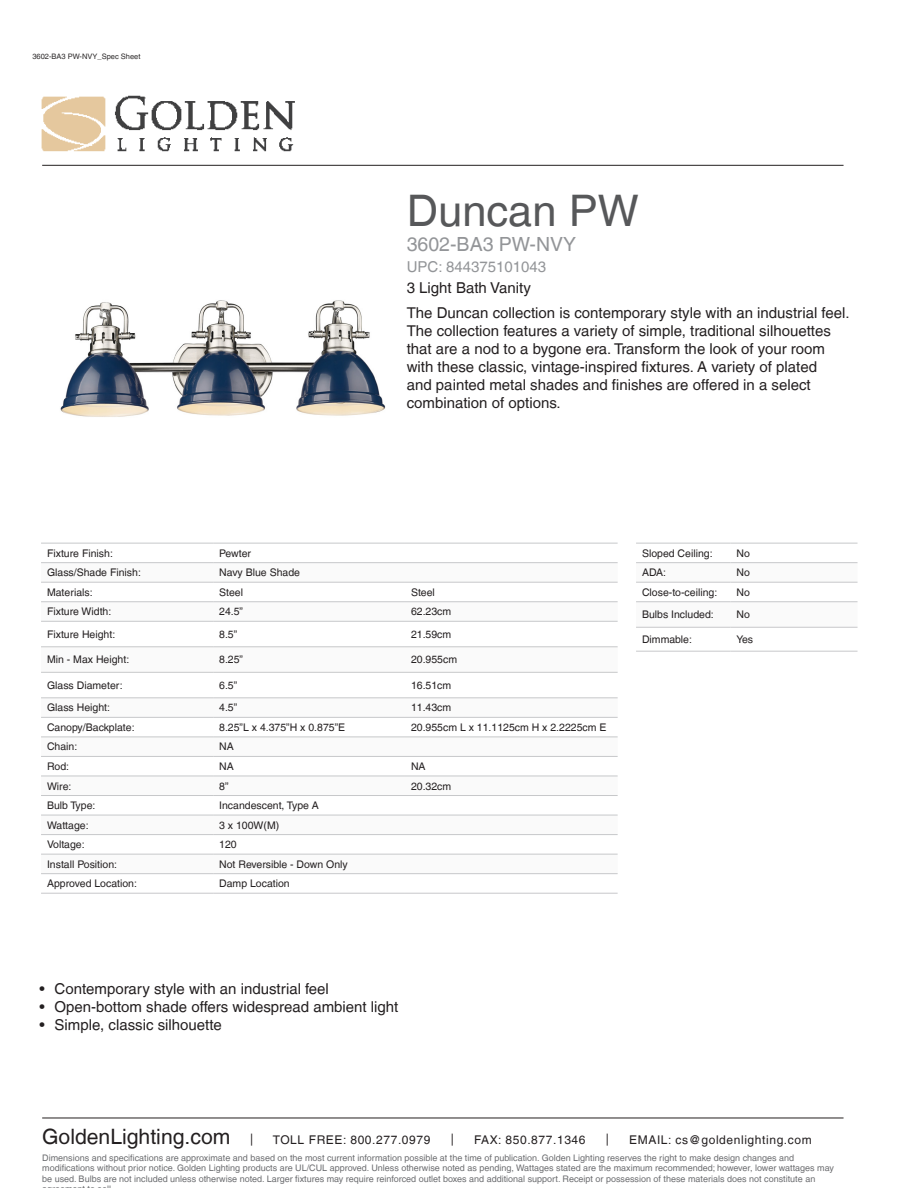
<style>
.page{position:relative;width:918px;height:1188px;background:#fff}
.page>*{position:absolute;margin:0;border:0;box-sizing:border-box;transform-origin:0 0}
.t1{font:43.5px "Helvetica LT";color:#57585a}
.t2{font:21.15px "Helvetica LT";color:#231f20}
.t3{font:19.5px "Helvetica LT";color:#939598}
.t4{font:15px/18px "Helvetica LT";color:#231f20}
.t5{font:15px "Helvetica LT";color:#939598}
.t6{font:12px "Helvetica LT";letter-spacing:.05em;color:#231f20}
.t7{font:10.5px "Helvetica LT";color:#231f20}
.t8{font:9px/10.5px "Helvetica LT";color:#6c6d70}
.filename{font:7.5px "Helvetica LT";color:#2e2b2c}
</style>
<div class="page">
<img style="left:41px;top:95px;width:260px;height:70px">
<svg style="left:41px;top:563px;width:577px;height:291px"></svg>
<hr style="left:41px;top:562px;width:172px;height:1px;background:#c7c8ca">
<hr style="left:213px;top:562px;width:192px;height:1px;background:#c7c8ca">
<hr style="left:405px;top:562px;width:213px;height:1px;background:#c7c8ca">
<hr style="left:41px;top:582px;width:172px;height:1px;background:#c7c8ca">
<hr style="left:213px;top:582px;width:192px;height:1px;background:#c7c8ca">
<hr style="left:405px;top:582px;width:213px;height:1px;background:#c7c8ca">
<hr style="left:41px;top:601px;width:172px;height:1px;background:#c7c8ca">
<hr style="left:213px;top:601px;width:192px;height:1px;background:#c7c8ca">
<hr style="left:405px;top:601px;width:213px;height:1px;background:#c7c8ca">
<hr style="left:41px;top:621px;width:172px;height:1px;background:#c7c8ca">
<hr style="left:213px;top:621px;width:192px;height:1px;background:#c7c8ca">
<hr style="left:405px;top:621px;width:213px;height:1px;background:#c7c8ca">
<hr style="left:41px;top:647px;width:172px;height:1px;background:#c7c8ca">
<hr style="left:213px;top:647px;width:192px;height:1px;background:#c7c8ca">
<hr style="left:405px;top:647px;width:213px;height:1px;background:#c7c8ca">
<hr style="left:41px;top:672px;width:172px;height:1px;background:#c7c8ca">
<hr style="left:213px;top:672px;width:192px;height:1px;background:#c7c8ca">
<hr style="left:405px;top:672px;width:213px;height:1px;background:#c7c8ca">
<hr style="left:41px;top:698px;width:172px;height:1px;background:#c7c8ca">
<hr style="left:213px;top:698px;width:192px;height:1px;background:#c7c8ca">
<hr style="left:405px;top:698px;width:213px;height:1px;background:#c7c8ca">
<hr style="left:41px;top:717px;width:172px;height:1px;background:#c7c8ca">
<hr style="left:213px;top:717px;width:192px;height:1px;background:#c7c8ca">
<hr style="left:405px;top:717px;width:213px;height:1px;background:#c7c8ca">
<hr style="left:41px;top:737px;width:172px;height:1px;background:#c7c8ca">
<hr style="left:213px;top:737px;width:192px;height:1px;background:#c7c8ca">
<hr style="left:405px;top:737px;width:213px;height:1px;background:#c7c8ca">
<hr style="left:41px;top:756px;width:172px;height:1px;background:#c7c8ca">
<hr style="left:213px;top:756px;width:192px;height:1px;background:#c7c8ca">
<hr style="left:405px;top:756px;width:213px;height:1px;background:#c7c8ca">
<hr style="left:41px;top:776px;width:172px;height:1px;background:#c7c8ca">
<hr style="left:213px;top:776px;width:192px;height:1px;background:#c7c8ca">
<hr style="left:405px;top:776px;width:213px;height:1px;background:#c7c8ca">
<hr style="left:41px;top:795px;width:172px;height:1px;background:#c7c8ca">
<hr style="left:213px;top:795px;width:192px;height:1px;background:#c7c8ca">
<hr style="left:405px;top:795px;width:213px;height:1px;background:#c7c8ca">
<hr style="left:41px;top:815px;width:172px;height:1px;background:#c7c8ca">
<hr style="left:213px;top:815px;width:192px;height:1px;background:#c7c8ca">
<hr style="left:405px;top:815px;width:213px;height:1px;background:#c7c8ca">
<hr style="left:41px;top:834px;width:172px;height:1px;background:#c7c8ca">
<hr style="left:213px;top:834px;width:192px;height:1px;background:#c7c8ca">
<hr style="left:405px;top:834px;width:213px;height:1px;background:#c7c8ca">
<hr style="left:41px;top:854px;width:172px;height:1px;background:#c7c8ca">
<hr style="left:213px;top:854px;width:192px;height:1px;background:#c7c8ca">
<hr style="left:405px;top:854px;width:213px;height:1px;background:#c7c8ca">
<hr style="left:41px;top:873px;width:172px;height:1px;background:#c7c8ca">
<hr style="left:213px;top:873px;width:192px;height:1px;background:#c7c8ca">
<hr style="left:405px;top:873px;width:213px;height:1px;background:#c7c8ca">
<hr style="left:41px;top:893px;width:172px;height:1px;background:#c7c8ca">
<hr style="left:213px;top:893px;width:192px;height:1px;background:#c7c8ca">
<hr style="left:405px;top:893px;width:213px;height:1px;background:#c7c8ca">
<hr style="left:41px;top:543px;width:172px;height:1px;background:#c7c8ca">
<hr style="left:213px;top:543px;width:192px;height:1px;background:#c7c8ca">
<hr style="left:405px;top:543px;width:213px;height:1px;background:#c7c8ca">
<svg style="left:636px;top:563px;width:222px;height:64px"></svg>
<hr style="left:636px;top:562px;width:95px;height:1px;background:#c7c8ca">
<hr style="left:731px;top:562px;width:127px;height:1px;background:#c7c8ca">
<hr style="left:636px;top:582px;width:95px;height:1px;background:#c7c8ca">
<hr style="left:731px;top:582px;width:127px;height:1px;background:#c7c8ca">
<hr style="left:636px;top:601px;width:95px;height:1px;background:#c7c8ca">
<hr style="left:731px;top:601px;width:127px;height:1px;background:#c7c8ca">
<hr style="left:636px;top:627px;width:95px;height:1px;background:#c7c8ca">
<hr style="left:731px;top:627px;width:127px;height:1px;background:#c7c8ca">
<hr style="left:636px;top:651px;width:95px;height:1px;background:#c7c8ca">
<hr style="left:731px;top:651px;width:127px;height:1px;background:#c7c8ca">
<hr style="left:636px;top:543px;width:95px;height:1px;background:#c7c8ca">
<hr style="left:731px;top:543px;width:127px;height:1px;background:#c7c8ca">
<hr style="left:42px;top:1118px;width:802px;height:1px;background:#231f20">
<hr style="left:42px;top:165px;width:802px;height:1px;background:#231f20">
<img style="left:60px;top:300px;width:326px;height:117px">
<p class="filename" style="left:32px;top:52px;width:110px">3602-BA3 PW-NVY_Spec Sheet</p>
<p class="t1" style="left:407px;top:185px;width:234px">Duncan PW</p>
<p class="t3" style="left:407px;top:233px;width:171px">3602-BA3 PW-NVY</p>
<p class="t5" style="left:407px;top:258px;width:141px">UPC: 844375101043</p>
<p class="t4" style="left:407px;top:279px;width:126px">3 Light Bath Vanity</p>
<p class="t4" style="left:407px;top:303px;width:444px">The Duncan collection is contemporary style with an industrial feel.<br>The collection features a variety of simple, traditional silhouettes that are a nod to a bygone era. Transform the look of your room with these classic, vintage-inspired fixtures. A variety of plated<br>and painted metal shades and finishes are offered in a select combination of options.</p>
<p class="t7" style="left:47px;top:547px;width:67px">Fixture Finish:</p>
<p class="t7" style="left:219px;top:547px;width:33px">Pewter</p>
<p class="t7" style="left:47px;top:566px;width:95px">Glass/Shade Finish:</p>
<p class="t7" style="left:219px;top:566px;width:82px">Navy Blue Shade</p>
<p class="t7" style="left:47px;top:586px;width:47px">Materials:</p>
<p class="t7" style="left:219px;top:586px;width:25px">Steel</p>
<p class="t7" style="left:411px;top:586px;width:25px">Steel</p>
<p class="t7" style="left:47px;top:606px;width:66px">Fixture Width:</p>
<p class="t7" style="left:219px;top:606px;width:25px">24.5”</p>
<p class="t7" style="left:411px;top:606px;width:42px">62.23cm</p>
<p class="t7" style="left:47px;top:628px;width:70px">Fixture Height:</p>
<p class="t7" style="left:219px;top:628px;width:20px">8.5”</p>
<p class="t7" style="left:411px;top:628px;width:42px">21.59cm</p>
<p class="t7" style="left:47px;top:654px;width:84px">Min - Max Height:</p>
<p class="t7" style="left:219px;top:654px;width:25px">8.25”</p>
<p class="t7" style="left:411px;top:654px;width:48px">20.955cm</p>
<p class="t7" style="left:47px;top:679px;width:77px">Glass Diameter:</p>
<p class="t7" style="left:219px;top:679px;width:20px">6.5”</p>
<p class="t7" style="left:411px;top:679px;width:42px">16.51cm</p>
<p class="t7" style="left:47px;top:702px;width:65px">Glass Height:</p>
<p class="t7" style="left:219px;top:702px;width:20px">4.5”</p>
<p class="t7" style="left:411px;top:702px;width:42px">11.43cm</p>
<p class="t7" style="left:47px;top:721px;width:89px">Canopy/Backplate:</p>
<p class="t7" style="left:219px;top:721px;width:128px">8.25”L x 4.375”H x 0.875”E</p>
<p class="t7" style="left:411px;top:721px;width:197px">20.955cm L x 11.1125cm H x 2.2225cm E</p>
<p class="t7" style="left:47px;top:741px;width:32px">Chain:</p>
<p class="t7" style="left:219px;top:741px;width:16px">NA</p>
<p class="t7" style="left:47px;top:760px;width:24px">Rod:</p>
<p class="t7" style="left:219px;top:760px;width:16px">NA</p>
<p class="t7" style="left:411px;top:760px;width:16px">NA</p>
<p class="t7" style="left:47px;top:780px;width:26px">Wire:</p>
<p class="t7" style="left:219px;top:780px;width:11px">8”</p>
<p class="t7" style="left:411px;top:780px;width:42px">20.32cm</p>
<p class="t7" style="left:47px;top:799px;width:50px">Bulb Type:</p>
<p class="t7" style="left:219px;top:799px;width:101px">Incandescent, Type A</p>
<p class="t7" style="left:47px;top:819px;width:43px">Wattage:</p>
<p class="t7" style="left:219px;top:819px;width:62px">3 x 100W(M)</p>
<p class="t7" style="left:47px;top:838px;width:39px">Voltage:</p>
<p class="t7" style="left:219px;top:838px;width:19px">120</p>
<p class="t7" style="left:47px;top:858px;width:72px">Install Position:</p>
<p class="t7" style="left:219px;top:858px;width:130px">Not Reversible - Down Only</p>
<p class="t7" style="left:47px;top:877px;width:92px">Approved Location:</p>
<p class="t7" style="left:219px;top:877px;width:72px">Damp Location</p>
<p class="t7" style="left:642px;top:547px;width:72px">Sloped Ceiling:</p>
<p class="t7" style="left:737px;top:547px;width:15px">No</p>
<p class="t7" style="left:642px;top:566px;width:26px">ADA:</p>
<p class="t7" style="left:737px;top:566px;width:15px">No</p>
<p class="t7" style="left:642px;top:586px;width:77px">Close-to-ceiling:</p>
<p class="t7" style="left:737px;top:586px;width:15px">No</p>
<p class="t7" style="left:642px;top:608px;width:73px">Bulbs Included:</p>
<p class="t7" style="left:737px;top:608px;width:15px">No</p>
<p class="t7" style="left:642px;top:633px;width:51px">Dimmable:</p>
<p class="t7" style="left:737px;top:633px;width:18px">Yes</p>
<p class="t4" style="left:40px;top:980px;width:291px">• Contemporary style with an industrial feel</p>
<p class="t4" style="left:40px;top:998px;width:360px">• Open-bottom shade offers widespread ambient light</p>
<p class="t4" style="left:40px;top:1016px;width:184px">• Simple, classic silhouette</p>
<p class="t2" style="left:42px;top:1124px;width:190px">GoldenLighting.com</p>
<p class="t6" style="left:250px;top:1132px;width:5px">|</p>
<p class="t6" style="left:273px;top:1133px;width:159px">TOLL FREE: 800.277.0979</p>
<p class="t6" style="left:451px;top:1132px;width:5px">|</p>
<p class="t6" style="left:474px;top:1133px;width:113px">FAX: 850.877.1346</p>
<p class="t6" style="left:606px;top:1132px;width:5px">|</p>
<p class="t6" style="left:629px;top:1133px;width:184px">EMAIL: cs@goldenlighting.com</p>
<p class="t8" style="left:42px;top:1153px;width:793px">Dimensions and specifications are approximate and based on the most current information possible at the time of publication. Golden Lighting reserves the right to make design changes and modifications without prior notice. Golden Lighting products are UL/CUL approved. Unless otherwise noted as pending, Wattages stated are the maximum recommended; however, lower wattages may be used. Bulbs are not included unless otherwise noted. Larger fixtures may require reinforced outlet boxes and additional support. Receipt or possession of these materials does not constitute an</p>
</div>
